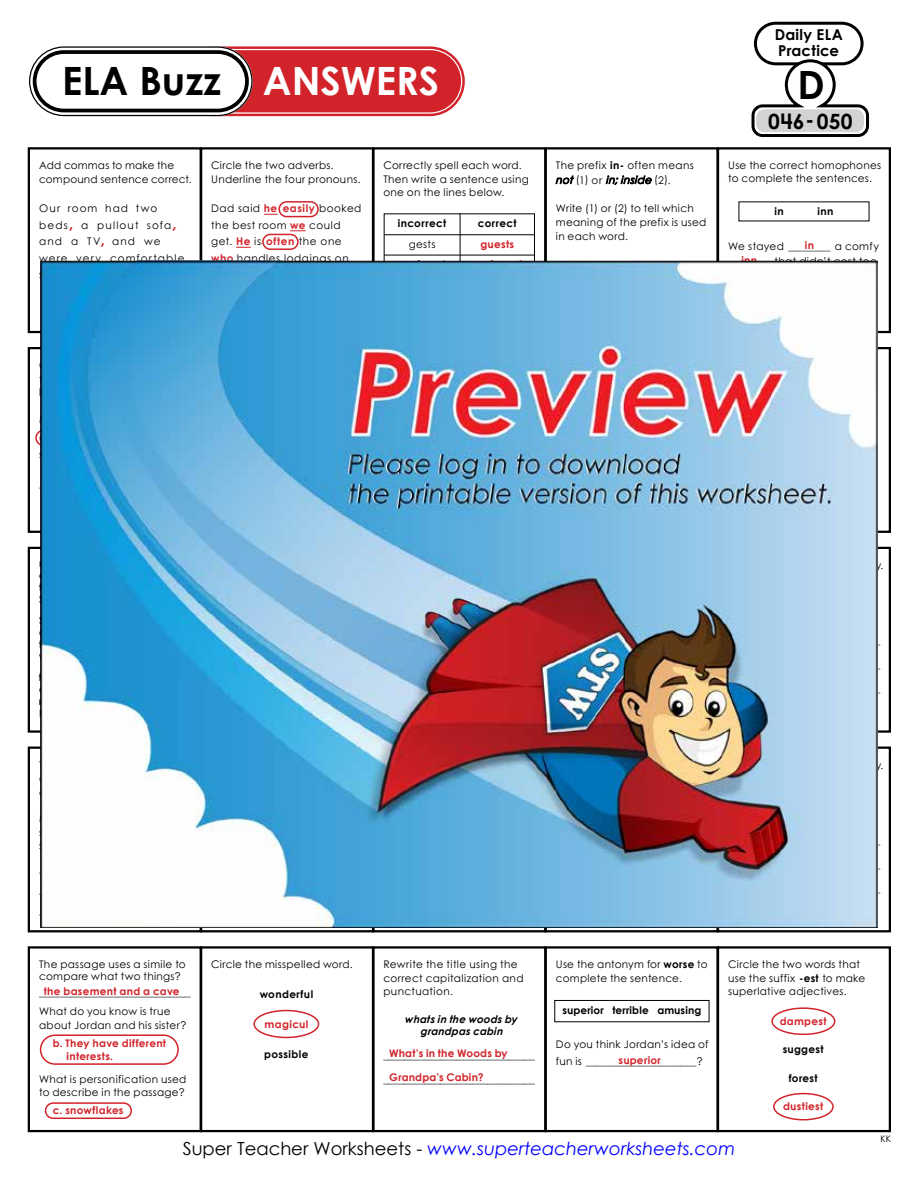
<style>
.page{position:relative;width:918px;height:1188px;background:#fff}
.page>*{position:absolute;margin:0;border:0;box-sizing:border-box;transform-origin:0 0}
.t1{font:700 39px "Century Gothic 2";color:#000}
.t2{font:700 21px "Century STW4";letter-spacing:.02em;color:#000}
.t3{font:italic 18px "Century Gothic 2";color:#00f}
.t4{font:700 15px/15.8px "Century STW4";letter-spacing:.015em;color:#000}
.t5{font:10.5px/13.5px "Century STW4";letter-spacing:.03em;color:#000}
.t6{font:700 10.5px/13.5px "Century STW4";letter-spacing:.025em;color:#d2232a}
.t7{font:10.5px/16.5px "Century STW4";letter-spacing:.05em;color:#000}
.t8{font:700 10.5px "Century STW4";letter-spacing:.025em;color:#000}
.t9{font:10.5px/16.5px "Century STW4";letter-spacing:.105em;color:#000}
.t10{font:italic 700 10.5px/12px "Century STW4";color:#000;text-align:center}
.t11{font:9px "Century STW4";color:#000}
.s1{color:#fff}
.s2{font-weight:700;font-size:16.5px;color:#d2232a}
.s3{font-weight:700;color:#d2232a}
.s4{font-weight:700}
.s5{font-style:italic}
.s6{font-style:normal;color:#000}
</style>
<div class="page">
<div style="left:182px;top:50px;width:279px;height:62px;background:#d2232a;border-radius:31px"></div>
<div style="left:179px;top:46px;width:286px;height:70px;border:2px solid #d2232a;border-radius:34px"></div>
<div style="left:184px;top:51px;width:276px;height:60px;border:2px solid #d2232a;border-radius:29px"></div>
<div style="left:28px;top:46px;width:225px;height:70px;border:8px solid #fff;border-radius:31px"></div>
<div style="left:33px;top:50px;width:216px;height:62px;background:#fff;border-radius:31px"></div>
<div style="left:29px;top:46px;width:224px;height:70px;border:1px solid #000;border-radius:34px"></div>
<div style="left:33px;top:50px;width:216px;height:62px;border:4px solid #000;border-radius:29px"></div>
<div style="left:28px;top:147px;width:174px;height:186px;border:2px solid #000"></div>
<div style="left:372px;top:147px;width:174px;height:186px;border:2px solid #000"></div>
<div style="left:200px;top:147px;width:174px;height:186px;border:2px solid #000"></div>
<div style="left:545px;top:147px;width:174px;height:186px;border:2px solid #000"></div>
<div style="left:717px;top:147px;width:174px;height:186px;border:2px solid #000"></div>
<div style="left:28px;top:747px;width:174px;height:185px;border:2px solid #000"></div>
<div style="left:717px;top:747px;width:174px;height:185px;border:2px solid #000"></div>
<div style="left:28px;top:946px;width:174px;height:186px;border:2px solid #000"></div>
<div style="left:372px;top:946px;width:174px;height:186px;border:2px solid #000"></div>
<div style="left:200px;top:946px;width:174px;height:186px;border:2px solid #000"></div>
<div style="left:545px;top:946px;width:174px;height:186px;border:2px solid #000"></div>
<div style="left:717px;top:946px;width:174px;height:186px;border:2px solid #000"></div>
<div style="left:754px;top:22px;width:110px;height:43px;border:3px solid #000;border-radius:20px"></div>
<svg style="left:751px;top:58px;width:118px;height:79px"></svg>
<div style="left:756px;top:109px;width:108px;height:23px;background:#d1d3d4;border-radius:8px"></div>
<svg style="left:264px;top:214px;width:14px;height:1px"></svg>
<svg style="left:290px;top:230px;width:16px;height:1px"></svg>
<svg style="left:236px;top:247px;width:15px;height:1px"></svg>
<hr style="left:460px;top:213px;width:1px;height:82px;background:#000">
<hr style="left:384px;top:255px;width:151px;height:1px;background:#000">
<hr style="left:384px;top:234px;width:151px;height:1px;background:#000">
<div style="left:554px;top:1000px;width:155px;height:22px;border:1px solid #000"></div>
<div style="left:40px;top:1034px;width:139px;height:31px;border:2px solid #d2232a;border-radius:14px"></div>
<div style="left:45px;top:1102px;width:87px;height:17px;border:2px solid #d2232a;border-radius:8px"></div>
<div style="left:278px;top:201px;width:41px;height:16px;border:2px solid #d2232a;border-radius:7px"></div>
<div style="left:262px;top:234px;width:37px;height:16px;border:2px solid #d2232a;border-radius:7px"></div>
<div style="left:35px;top:430px;width:73px;height:16px;border:2px solid #d2232a;border-radius:7px"></div>
<div style="left:253px;top:1010px;width:66px;height:28px;border:2px solid #d2232a;border-radius:50%"></div>
<div style="left:771px;top:1007px;width:64px;height:28px;border:2px solid #d2232a;border-radius:50%"></div>
<div style="left:773px;top:1093px;width:61px;height:27px;border:2px solid #d2232a;border-radius:50%"></div>
<img style="left:41px;top:261px;width:836px;height:666px">
<h1 class="t1" style="left:62px;top:52px;width:379px">ELA Buzz <span class="s1">ANSWERS</span></h1>
<p class="t5" style="left:39px;top:159px;width:154px">Add commas to make the compound sentence correct.</p>
<p class="t9" style="left:39px;top:200px;width:147px">Our room had two beds<span class="s2">,</span> a pullout sofa<span class="s2">, </span>and a TV<span class="s2">,</span> and we were very comfortable</p>
<p class="t5" style="left:211px;top:159px;width:151px">Circle the two adverbs.<br>Underline the four pronouns.</p>
<p class="t7" style="left:211px;top:200px;width:152px">Dad said <span class="s3">he easily</span> booked the best room <span class="s3">we</span> could get. <span class="s3">He</span> is <span class="s3">often</span> the one <span class="s3">who</span> handles lodgings on</p>
<p class="t5" style="left:383px;top:159px;width:147px">Correctly spell each word.<br>Then write a sentence using one on the lines below.</p>
<p class="t8" style="left:398px;top:216px;width:50px">incorrect</p>
<p class="t5" style="left:409px;top:237px;width:28px">gests</p>
<p class="t6" style="left:480px;top:237px;width:35px">guests</p>
<p class="t8" style="left:478px;top:216px;width:40px">correct</p>
<p class="t5" style="left:556px;top:158px;width:140px;line-height:14.2px">The prefix <span class="s4">in-</span> often means <span class="s5">not</span> (1) or <span class="s5">in; inside</span> (2).</p>
<p class="t5" style="left:556px;top:202px;width:152px">Write (1) or (2) to tell which meaning of the prefix is used in each word.</p>
<h3 class="t4" style="left:775px;top:26px;width:70px">Daily ELA<br>Practice</h3>
<h1 class="t1" style="left:798px;top:55px;width:29px">D</h1>
<h2 class="t2" style="left:768px;top:105px;width:86px">046-050</h2>
<p class="t5" style="left:728px;top:159px;width:155px">Use the correct homophones to complete the sentences.</p>
<p class="t8" style="left:775px;top:203px;width:11px">in</p>
<p class="t8" style="left:817px;top:203px;width:17px">inn</p>
<p class="t6" style="left:805px;top:238px;width:11px">in</p>
<p class="t5" style="left:728px;top:239px;width:152px;line-height:15px">We stayed ________ a comfy ________ that didn’t cost too</p>
<p class="t6" style="left:741px;top:253px;width:17px">inn</p>
<p class="t5" style="left:39px;top:958px;width:148px;line-height:12px">The passage uses a simile to compare what two things?</p>
<p class="t5" style="left:39px;top:983px;width:153px;line-height:18.9px">_____________________________<br>What do you know is true</p>
<p class="t5" style="left:39px;top:1018px;width:149px">about Jordan and his sister?</p>
<p class="t6" style="left:67px;top:1036px;width:101px;text-indent:-14px">b. They have different interests.</p>
<p class="t6" style="left:44px;top:984px;width:137px">the basement and a cave</p>
<p class="t5" style="left:39px;top:1072px;width:149px">What is personification used to describe in the passage?</p>
<p class="t6" style="left:53px;top:1103px;width:72px">c. snowflakes</p>
<p class="t5" style="left:383px;top:958px;width:142px">Rewrite the title using the correct capitalization and punctuation.</p>
<p class="t10" style="left:405px;top:1013px;width:116px">whats in the woods by grandpas cabin</p>
<p class="t5" style="left:383px;top:1048px;width:153px">_____________________________</p>
<p class="t5" style="left:383px;top:1072px;width:153px">_____________________________</p>
<p class="t5" style="left:211px;top:958px;width:143px">Circle the misspelled word.</p>
<p class="t5" style="left:728px;top:958px;width:139px">Circle the two words that use the suffix <span class="s4">-est</span> to make</p>
<p class="t8" style="left:260px;top:986px;width:55px">wonderful</p>
<p class="t5" style="left:728px;top:985px;width:120px">superlative adjectives.</p>
<p class="t6" style="left:264px;top:1017px;width:46px">magicul</p>
<p class="t8" style="left:264px;top:1046px;width:46px">possible</p>
<p class="t5" style="left:556px;top:958px;width:153px">Use the antonym for <span class="s4">worse</span> to complete the sentence.</p>
<p class="t8" style="left:562px;top:1002px;width:140px">superior terrible amusing</p>
<p class="t6" style="left:780px;top:1014px;width:48px">dampest</p>
<p class="t8" style="left:783px;top:1041px;width:42px">suggest</p>
<p class="t8" style="left:789px;top:1070px;width:30px">forest</p>
<p class="t6" style="left:783px;top:1099px;width:42px">dustiest</p>
<p class="t5" style="left:556px;top:1035px;width:154px;line-height:17.7px">Do you think Jordan’s idea of fun is _____________________ ?</p>
<p class="t6" style="left:389px;top:1046px;width:120px">What’s in the Woods by</p>
<p class="t6" style="left:389px;top:1070px;width:96px">Grandpa’s Cabin?</p>
<p class="t6" style="left:619px;top:1053px;width:44px">superior</p>
<h3 class="t3" style="left:183px;top:1136px;width:554px"><span class="s6">Super Teacher Worksheets -</span> www.superteacherworksheets.com</h3>
<p class="t11" style="left:880px;top:1132px;width:12px">KK</p>
</div>
